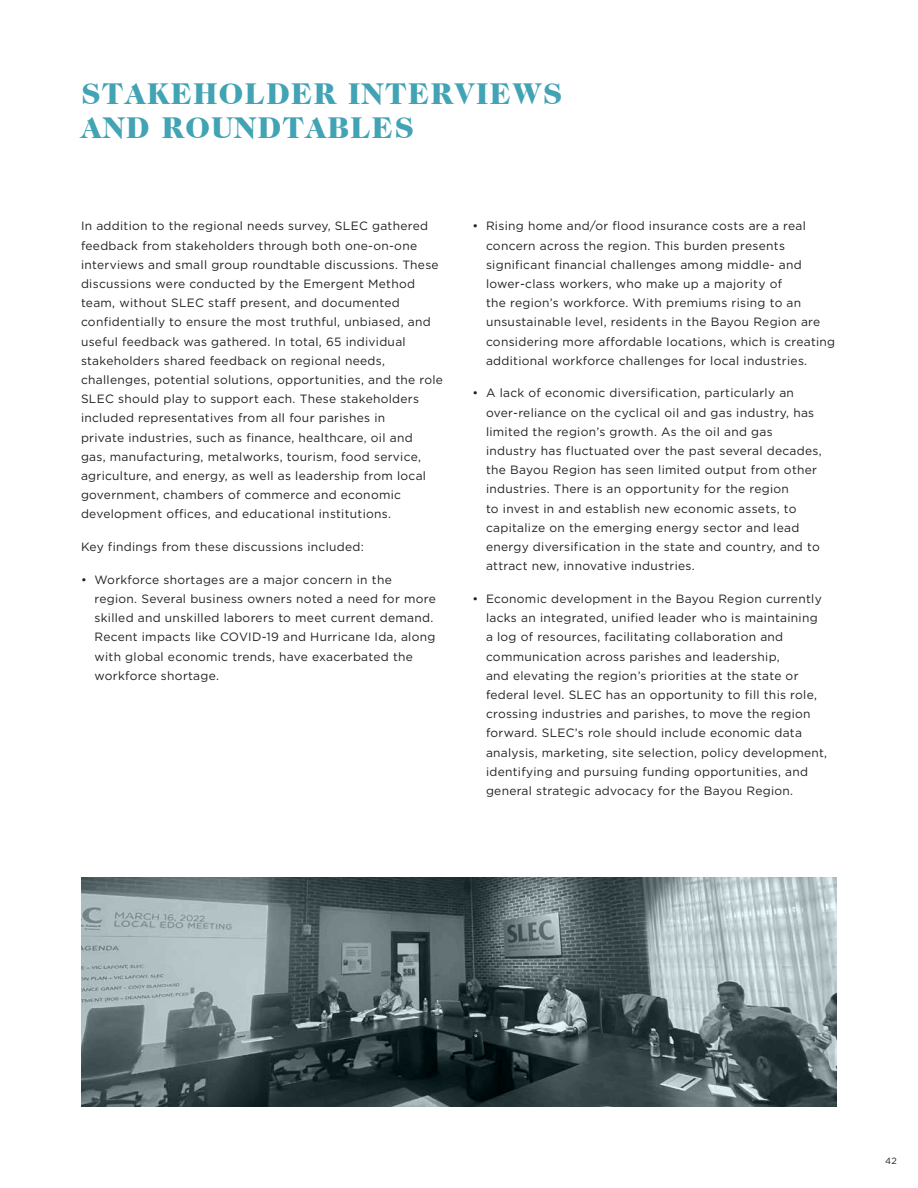
<style>
.page{position:relative;width:918px;height:1188px;background:#fff}
.page>*{position:absolute;margin:0;border:0;box-sizing:border-box;transform-origin:0 0}
.heading_2{font:900 30px/34.5px "Caslon Two Black S Si";letter-spacing:.05em;color:#41a3b3}
.body{font:12px/19.2px "Gotham";letter-spacing:.025em;color:#231f20}
.t1{font:9px "Gotham";color:#231f20}
</style>
<div class="page">
<img style="left:81px;top:877px;width:756px;height:230px">
<p class="heading_2" style="left:81px;top:76px;width:483px">STAKEHOLDER INTERVIEWS<br>AND ROUNDTABLES</p>
<p class="body" style="left:81px;top:216px;width:363px">In addition to the regional needs survey, SLEC gathered feedback from stakeholders through both one-on-one interviews and small group roundtable discussions. These discussions were conducted by the Emergent Method team, without SLEC staff present, and documented confidentially to ensure the most truthful, unbiased, and useful feedback was gathered. In total, 65 individual stakeholders shared feedback on regional needs, challenges, potential solutions, opportunities, and the role SLEC should play to support each. These stakeholders included representatives from all four parishes in<br>private industries, such as finance, healthcare, oil and<br>gas, manufacturing, metalworks, tourism, food service, agriculture, and energy, as well as leadership from local government, chambers of commerce and economic development offices, and educational institutions.</p>
<p class="body" style="left:81px;top:537px;width:284px">Key findings from these discussions included:</p>
<p class="body" style="left:94px;top:570px;width:343px;text-indent:-14px">• Workforce shortages are a major concern in the region. Several business owners noted a need for more skilled and unskilled laborers to meet current demand.<br>Recent impacts like COVID-19 and Hurricane Ida, along with global economic trends, have exacerbated the workforce shortage.</p>
<p class="body" style="left:486px;top:216px;width:351px;text-indent:-14px">• Rising home and/or flood insurance costs are a real concern across the region. This burden presents significant financial challenges among middle- and lower-class workers, who make up a majority of<br>the region’s workforce. With premiums rising to an unsustainable level, residents in the Bayou Region are considering more affordable locations, which is creating additional workforce challenges for local industries.</p>
<p class="body" style="left:486px;top:383px;width:337px;text-indent:-14px">• A lack of economic diversification, particularly an over-reliance on the cyclical oil and gas industry, has limited the region’s growth. As the oil and gas industry has fluctuated over the past several decades, the Bayou Region has seen limited output from other industries. There is an opportunity for the region<br>to invest in and establish new economic assets, to capitalize on the emerging energy sector and lead energy diversification in the state and country, and to attract new, innovative industries.</p>
<p class="body" style="left:486px;top:589px;width:343px;text-indent:-14px">• Economic development in the Bayou Region currently lacks an integrated, unified leader who is maintaining a log of resources, facilitating collaboration and communication across parishes and leadership,<br>and elevating the region’s priorities at the state or federal level. SLEC has an opportunity to fill this role, crossing industries and parishes, to move the region forward. SLEC’s role should include economic data analysis, marketing, site selection, policy development, identifying and pursuing funding opportunities, and general strategic advocacy for the Bayou Region.</p>
<p class="t1" style="left:885px;top:1155px;width:13px">42</p>
</div>
